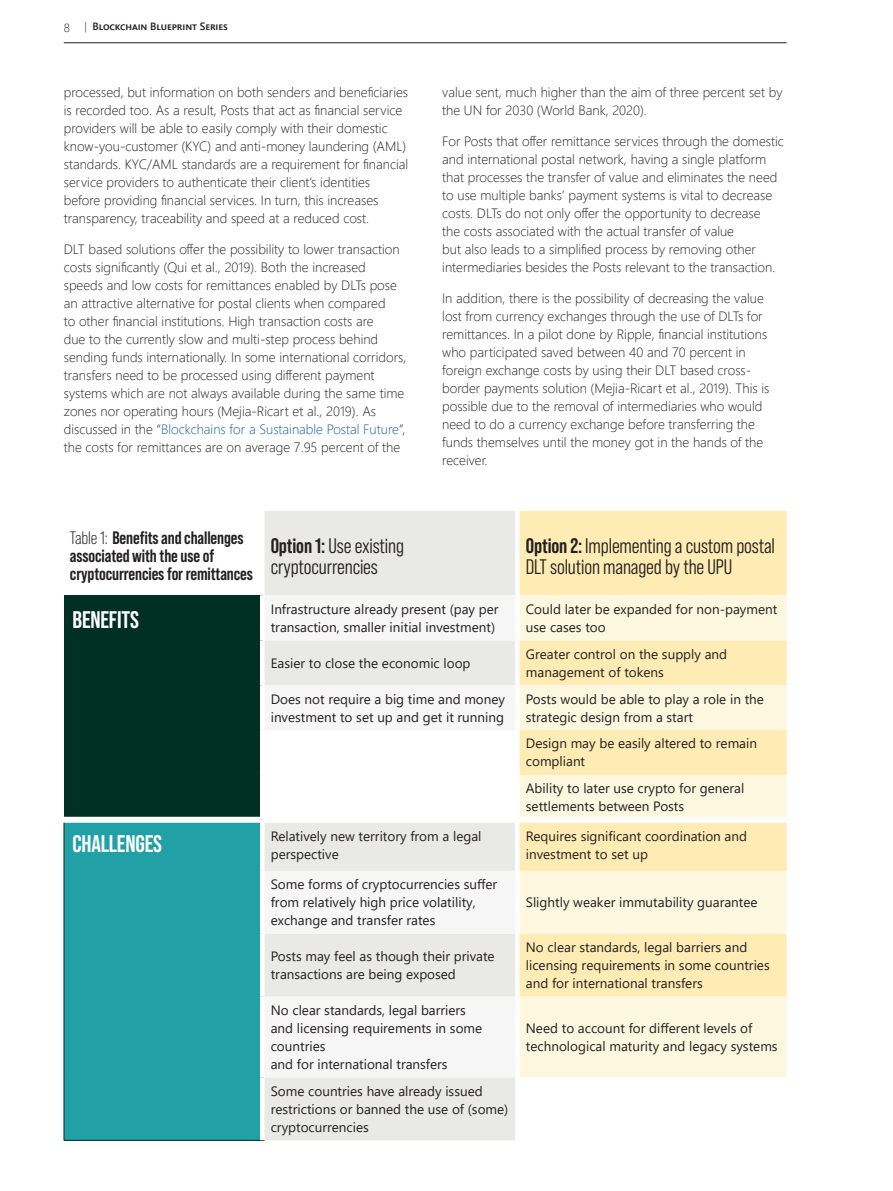
<style>
.page{position:relative;width:893px;height:1191px;background:#fff}
.page>*{position:absolute;margin:0;border:0;box-sizing:border-box;transform-origin:0 0}
.source_footnote_hyperlink{font:700 24px "Bebas Neue Pro";letter-spacing:-.005em;color:#fff}
.source_footnote_hyperlink-2{font:21px/21px "Bebas Neue Pro Middle";letter-spacing:-.005em;color:#231f20}
.source_footnote_hyperlink-3{font:700 18px/18px "Bebas Neue Pro";letter-spacing:-.005em;color:#231f20}
.t1{font:300 13.5px/18px "Segoe UI";color:#231f20}
.t2{font:13.5px/18px "Segoe UI";color:#231f20}
.t3{font:600 10.5px "Segoe UI";letter-spacing:-.005em;color:#231f20}
.s1{font-weight:300;font-size:12px}
.s2{font-weight:300}
.s3{color:#175d9e}
.s4{font-weight:400}
.s5{font-family:"Bebas Neue Pro";font-weight:700}
</style>
<div class="page">
<hr style="left:64px;top:42px;width:723px;height:1px;background:#231f20">
<div style="left:264px;top:511px;width:251px;height:84px;background:#e9eae8"></div>
<div style="left:520px;top:511px;width:267px;height:84px;background:#feecb4"></div>
<div style="left:64px;top:595px;width:198px;height:224px;background:#003022"></div>
<svg style="left:264px;top:595px;width:251px;height:90px;fill:#f4f5f4"></svg>
<svg style="left:520px;top:595px;width:267px;height:135px;background:#fdf3d0"></svg>
<svg style="left:264px;top:730px;width:523px;height:410px"></svg>
<div style="left:64px;top:819px;width:198px;height:321px;background:#21a0a6"></div>
<div style="left:64px;top:816px;width:196px;height:6px;background:#fff"></div>
<div style="left:264px;top:816px;width:251px;height:6px;background:#fff"></div>
<div style="left:520px;top:816px;width:267px;height:6px;background:#fff"></div>
<hr style="left:64px;top:822px;width:1px;height:49px;background:#003022">
<hr style="left:64px;top:871px;width:1px;height:62px;background:#003022">
<hr style="left:64px;top:933px;width:1px;height:63px;background:#003022">
<hr style="left:64px;top:996px;width:1px;height:81px;background:#003022">
<hr style="left:64px;top:1077px;width:1px;height:63px;background:#003022">
<hr style="left:64px;top:1140px;width:200px;height:1px;background:#003022">
<hr style="left:260px;top:595px;width:4px;height:45px;background:#fff">
<hr style="left:260px;top:640px;width:4px;height:45px;background:#fff">
<hr style="left:260px;top:685px;width:4px;height:45px;background:#fff">
<hr style="left:260px;top:730px;width:4px;height:45px;background:#fff">
<div style="left:515px;top:730px;width:5px;height:45px;background:#fff"></div>
<hr style="left:260px;top:775px;width:4px;height:44px;background:#fff">
<div style="left:515px;top:775px;width:5px;height:44px;background:#fff"></div>
<hr style="left:260px;top:819px;width:4px;height:52px;background:#fff">
<div style="left:515px;top:819px;width:5px;height:52px;background:#fff"></div>
<hr style="left:260px;top:871px;width:4px;height:62px;background:#fff">
<div style="left:515px;top:871px;width:5px;height:62px;background:#fff"></div>
<hr style="left:260px;top:933px;width:4px;height:63px;background:#fff">
<div style="left:515px;top:933px;width:5px;height:63px;background:#fff"></div>
<hr style="left:260px;top:996px;width:4px;height:81px;background:#fff">
<div style="left:515px;top:996px;width:5px;height:81px;background:#fff"></div>
<hr style="left:260px;top:1077px;width:4px;height:63px;background:#fff">
<div style="left:515px;top:1077px;width:5px;height:63px;background:#fff"></div>
<p class="t3" style="left:64px;top:17px;width:166px"><span class="s1">8</span> <span class="s2">|</span> Blockchain Blueprint Series</p>
<p class="t1" style="left:64px;top:82px;width:346px">processed, but information on both senders and beneficiaries is recorded too. As a result, Posts that act as financial service providers will be able to easily comply with their domestic know-you-customer (KYC) and anti-money laundering (AML) standards. KYC/AML standards are a requirement for financial service providers to authenticate their client’s identities before providing financial services. In turn, this increases transparency, traceability and speed at a reduced cost.</p>
<p class="t1" style="left:64px;top:239px;width:344px">DLT based solutions offer the possibility to lower transaction costs significantly (Qui et al., 2019). Both the increased speeds and low costs for remittances enabled by DLTs pose an attractive alternative for postal clients when compared<br>to other financial institutions. High transaction costs are<br>due to the currently slow and multi-step process behind sending funds internationally. In some international corridors, transfers need to be processed using different payment systems which are not always available during the same time zones nor operating hours (Mejia-Ricart et al., 2019). As discussed in the “<span class="s3">Blockchains for a Sustainable Postal Future</span>”, the costs for remittances are on average 7.95 percent of the</p>
<p class="t1" style="left:442px;top:82px;width:342px">value sent, much higher than the aim of three percent set by the UN for 2030 (World Bank, 2020).</p>
<p class="t1" style="left:442px;top:131px;width:343px">For Posts that offer remittance services through the domestic and international postal network, having a single platform that processes the transfer of value and eliminates the need to use multiple banks’ payment systems is vital to decrease costs. DLTs do not only offer the opportunity to decrease<br>the costs associated with the actual transfer of value<br>but also leads to a simplified process by removing other intermediaries besides the Posts relevant to the transaction.</p>
<p class="t1" style="left:442px;top:288px;width:329px">In addition, there is the possibility of decreasing the value lost from currency exchanges through the use of DLTs for remittances. In a pilot done by Ripple, financial institutions who participated saved between 40 and 70 percent in foreign exchange costs by using their DLT based cross&shy;border payments solution (Mejia-Ricart et al., 2019). This is possible due to the removal of intermediaries who would need to do a currency exchange before transferring the funds themselves until the money got in the hands of the receiver.</p>
<p class="source_footnote_hyperlink-3" style="left:70px;top:529px;width:185px"><span class="s4">Table 1:</span> Benefits and challenges associated with the use of cryptocurrencies for remittances</p>
<p class="source_footnote_hyperlink-2" style="left:271px;top:535px;width:135px"><span class="s5">Option 1:</span> Use existing cryptocurrencies</p>
<p class="source_footnote_hyperlink-2" style="left:526px;top:535px;width:251px"><span class="s5">Option 2:</span> Implementing a custom postal<br>DLT solution managed by the UPU</p>
<p class="source_footnote_hyperlink" style="left:72px;top:606px;width:68px">BENEFITS</p>
<p class="t2" style="left:271px;top:599px;width:229px">Infrastructure already present (pay per transaction, smaller initial investment)</p>
<p class="t2" style="left:526px;top:599px;width:253px">Could later be expanded for non-payment use cases too</p>
<p class="t2" style="left:271px;top:652px;width:201px">Easier to close the economic loop</p>
<p class="t2" style="left:526px;top:643px;width:203px">Greater control on the supply and management of tokens</p>
<p class="t2" style="left:271px;top:688px;width:236px">Does not require a big time and money investment to set up and get it running</p>
<p class="t2" style="left:526px;top:688px;width:240px">Posts would be able to play a role in the strategic design from a start</p>
<p class="t2" style="left:526px;top:733px;width:233px">Design may be easily altered to remain compliant</p>
<p class="t2" style="left:526px;top:778px;width:220px">Ability to later use crypto for general settlements between Posts</p>
<p class="source_footnote_hyperlink" style="left:72px;top:830px;width:91px">CHALLENGES</p>
<p class="t2" style="left:271px;top:826px;width:212px">Relatively new territory from a legal perspective</p>
<p class="t2" style="left:526px;top:826px;width:223px">Requires significant coordination and investment to set up</p>
<p class="t2" style="left:271px;top:874px;width:228px">Some forms of cryptocurrencies suffer from relatively high price volatility, exchange and transfer rates</p>
<p class="t2" style="left:526px;top:892px;width:233px">Slightly weaker immutability guarantee</p>
<p class="t2" style="left:271px;top:946px;width:225px">Posts may feel as though their private transactions are being exposed</p>
<p class="t2" style="left:526px;top:937px;width:245px">No clear standards, legal barriers and licensing requirements in some countries and for international transfers</p>
<p class="t2" style="left:271px;top:1000px;width:213px">No clear standards, legal barriers and licensing requirements in some countries<br>and for international transfers</p>
<p class="t2" style="left:526px;top:1018px;width:253px">Need to account for different levels of technological maturity and legacy systems</p>
<p class="t2" style="left:271px;top:1080px;width:239px">Some countries have already issued restrictions or banned the use of (some) cryptocurrencies</p>
</div>
